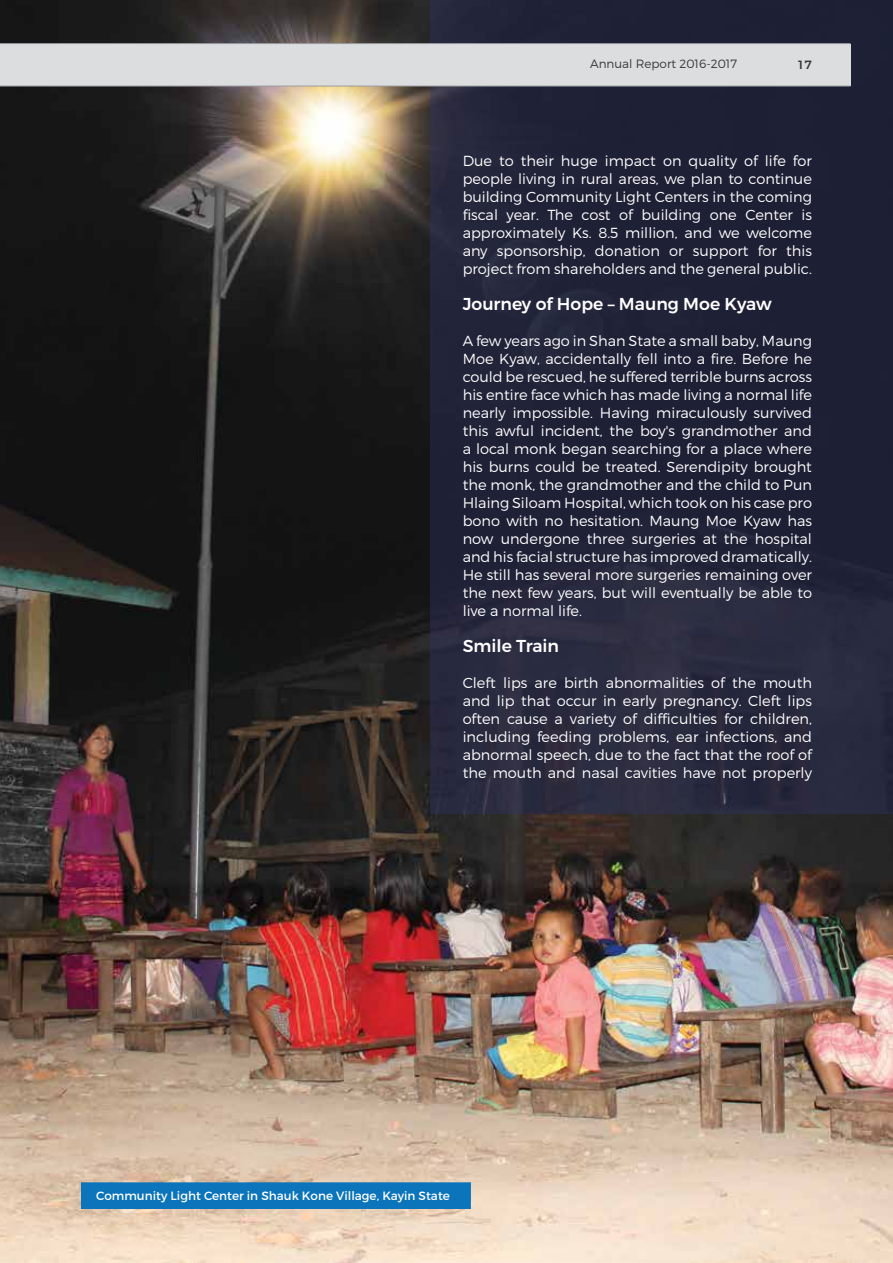
<style>
.page{position:relative;width:893px;height:1263px;background:#fff}
.page>*{position:absolute;margin:0;border:0;box-sizing:border-box;transform-origin:0 0}
.t1{font:500 17.25px "Montserrat";color:#fff}
.t2{font:300 14.55px/18px "Montserrat";color:#fff;text-align:justify}
.t3{font:12px "Montserrat";color:#fff}
.t4{font:300 12px "Montserrat";color:#383839}
.t5{font:500 12px "Montserrat";color:#383839}
</style>
<div class="page">
<img style="left:0;top:0;width:893px;height:1263px">
<div style="left:81px;top:1182px;width:390px;height:27px;background:#0b74bb"></div>
<div style="left:430px;top:0;width:463px;height:814px;background:linear-gradient(to right,#25273c,#202237)"></div>
<div style="left:0;top:44px;width:850px;height:42px;background:#dcddde"></div>
<hr style="left:0;top:43px;width:850px;height:1px;background:#9b9da0">
<hr style="left:0;top:86px;width:850px;height:1px;background:#9b9da0">
<p class="t4" style="left:590px;top:57px;width:148px">Annual Report 2016-2017</p>
<p class="t5" style="left:797px;top:57px;width:16px">17</p>
<p class="t2" style="left:463px;top:151px;width:351px">Due to their huge impact on quality of life for people living in rural areas, we plan to continue building Community Light Centers in the coming fiscal year. The cost of building one Center is approximately Ks. 8.5 million, and we welcome any sponsorship, donation or support for this project from shareholders and the general public.</p>
<p class="t1" style="left:463px;top:293px;width:311px">Journey of Hope – Maung Moe Kyaw</p>
<p class="t2" style="left:463px;top:331px;width:351px">A few years ago in Shan State a small baby, Maung Moe Kyaw, accidentally fell into a fire. Before he could be rescued, he suffered terrible burns across his entire face which has made living a normal life nearly impossible. Having miraculously survived this awful incident, the boy's grandmother and a local monk began searching for a place where his burns could be treated. Serendipity brought the monk, the grandmother and the child to Pun Hlaing Siloam Hospital, which took on his case pro bono with no hesitation. Maung Moe Kyaw has now undergone three surgeries at the hospital and his facial structure has improved dramatically.<br>He still has several more surgeries remaining over the next few years, but will eventually be able to live a normal life.</p>
<p class="t1" style="left:463px;top:635px;width:98px">Smile Train</p>
<p class="t2" style="left:463px;top:673px;width:351px">Cleft lips are birth abnormalities of the mouth and lip that occur in early pregnancy. Cleft lips often cause a variety of difficulties for children, including feeding problems, ear infections, and abnormal speech, due to the fact that the roof of the mouth and nasal cavities have not properly</p>
<p class="t3" style="left:96px;top:1188px;width:355px">Community Light Center in Shauk Kone Village, Kayin State</p>
</div>
